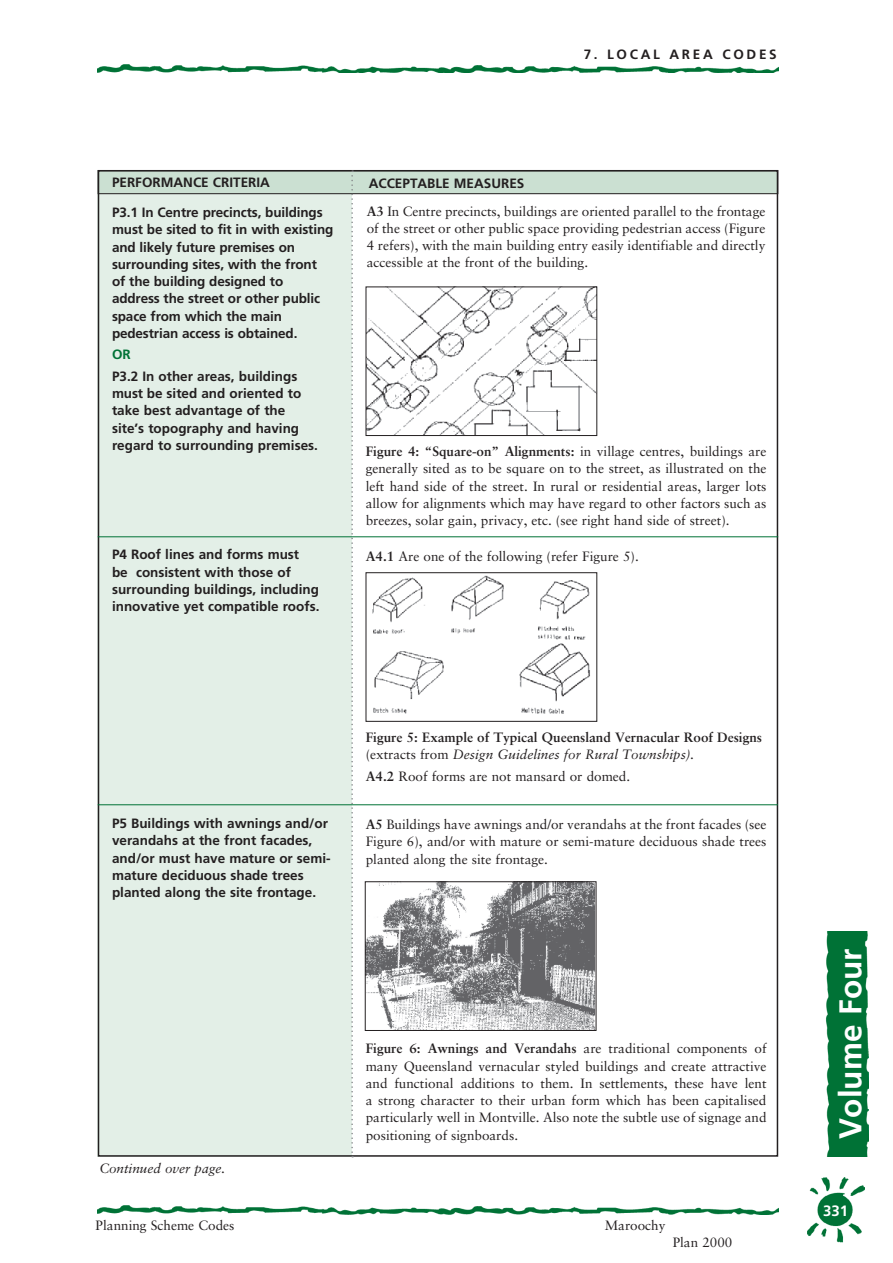
<style>
.page{position:relative;width:893px;height:1263px;background:#fff}
.page>*{position:absolute;margin:0;border:0;box-sizing:border-box;transform-origin:0 0}
.t1{font:700 31.5px "Frutiger";color:#fff}
.t2{font:700 15px "Frutiger";color:#fff}
.t3{font:13.5px/17.2px "Sabon";color:#231f20;text-align:justify}
.t4{font:700 13.5px/17.2px "Frutiger";color:#231f20}
.t5{font:700 13.5px/17.2px "Sabon";color:#231f20}
.t6{font:italic 13.5px "Sabon";color:#231f20}
.t7{font:700 13.5px "Frutiger";letter-spacing:.2em;color:#231f20}
.t8{font:700 13.5px "Frutiger";color:#007236}
.s1{font-weight:700}
.s2{font-weight:400}
.s3{font-weight:400;font-style:italic}
</style>
<div class="page">
<img style="left:807px;top:1177px;width:58px;height:65px">
<img style="left:98px;top:1205px;width:680px;height:9px">
<img style="left:98px;top:64px;width:680px;height:9px">
<img style="left:826px;top:931px;width:42px;height:225px">
<div style="left:98px;top:170px;width:254px;height:987px;background:#e3efe7"></div>
<div style="left:98px;top:170px;width:680px;height:24px;background:#cbe0d2"></div>
<div style="left:98px;top:170px;width:680px;height:24px;border:1px solid #231f20"></div>
<svg style="left:351px;top:171px;width:2px;height:986px"></svg>
<hr style="left:98px;top:804px;width:680px;height:1px;background:#007236">
<img style="left:368px;top:288px;width:227px;height:146px">
<div style="left:366px;top:286px;width:231px;height:150px;border:1px solid #231f20"></div>
<hr style="left:98px;top:536px;width:680px;height:1px;background:#007236">
<img style="left:372px;top:575px;width:218px;height:139px">
<div style="left:366px;top:572px;width:231px;height:150px;border:1px solid #231f20"></div>
<img style="left:367px;top:883px;width:227px;height:146px">
<div style="left:365px;top:881px;width:231px;height:150px;border:1px solid #231f20"></div>
<p class="t7" style="left:584px;top:46px;width:195px">7. LOCAL AREA CODES</p>
<p class="t4" style="left:112px;top:168px;width:212px;line-height:29.5px">PERFORMANCE CRITERIA<br>P3.1 In Centre precincts, buildings</p>
<p class="t4" style="left:112px;top:221px;width:223px">must be sited to fit in with existing and likely future premises on surrounding sites, with the front of the building designed to address the street or other public space from which the main pedestrian access is obtained.</p>
<p class="t8" style="left:112px;top:347px;width:20px">OR</p>
<p class="t4" style="left:112px;top:367px;width:207px">P3.2 In other areas, buildings must be sited and oriented to take best advantage of the site’s topography and having regard to surrounding premises.</p>
<p class="t4" style="left:112px;top:546px;width:209px">P4 Roof lines and forms must<br>be consistent with those of surrounding buildings, including innovative yet compatible roofs.</p>
<p class="t4" style="left:369px;top:175px;width:157px">ACCEPTABLE MEASURES</p>
<p class="t3" style="left:367px;top:202px;width:400px"><span class="s1">A3</span> In Centre precincts, buildings are oriented parallel to the frontage of the street or other public space providing pedestrian access (Figure 4 refers), with the main building entry easily identifiable and directly accessible at the front of the building.</p>
<p class="t3" style="left:366px;top:443px;width:402px"><span class="s1">Figure 4: “Square-on” Alignments:</span> in village centres, buildings are generally sited as to be square on to the street, as illustrated on the left hand side of the street. In rural or residential areas, larger lots allow for alignments which may have regard to other factors such as breezes, solar gain, privacy, etc. (see right hand side of street).</p>
<p class="t3" style="left:366px;top:547px;width:275px"><span class="s1">A4.1</span> Are one of the following (refer Figure 5).</p>
<p class="t4" style="left:112px;top:815px;width:220px">P5 Buildings with awnings and/or verandahs at the front facades, and/or must have mature or semi&shy;mature deciduous shade trees planted along the site frontage.</p>
<p class="t5" style="left:366px;top:729px;width:398px">Figure 5: Example of Typical Queensland Vernacular Roof Designs <span class="s2">(extracts from</span> <span class="s3">Design Guidelines for Rural Townships).</span></p>
<p class="t3" style="left:366px;top:767px;width:266px"><span class="s1">A4.2</span> Roof forms are not mansard or domed.</p>
<p class="t3" style="left:366px;top:815px;width:402px"><span class="s1">A5</span> Buildings have awnings and/or verandahs at the front facades (see Figure 6), and/or with mature or semi-mature deciduous shade trees planted along the site frontage.</p>
<p class="t6" style="left:99px;top:1160px;width:128px">Continued over page.</p>
<p class="t3" style="left:366px;top:1040px;width:402px"><span class="s1">Figure 6: Awnings and Verandahs</span> are traditional components of many Queensland vernacular styled buildings and create attractive and functional additions to them. In settlements, these have lent a strong character to their urban form which has been capitalised particularly well in Montville. Also note the subtle use of signage and positioning of signboards.</p>
<p class="t3" style="left:96px;top:1217px;width:140px">Planning Scheme Codes</p>
<p class="t3" style="left:605px;top:1217px;width:62px">Maroochy</p>
<p class="t3" style="left:673px;top:1233px;width:61px">Plan 2000</p>
<h1 class="t1" style="left:832px;top:1138px;width:191px;rotate:-90deg">Volume Four</h1>
<p class="t2" style="left:823px;top:1202px;width:27px">331</p>
</div>
